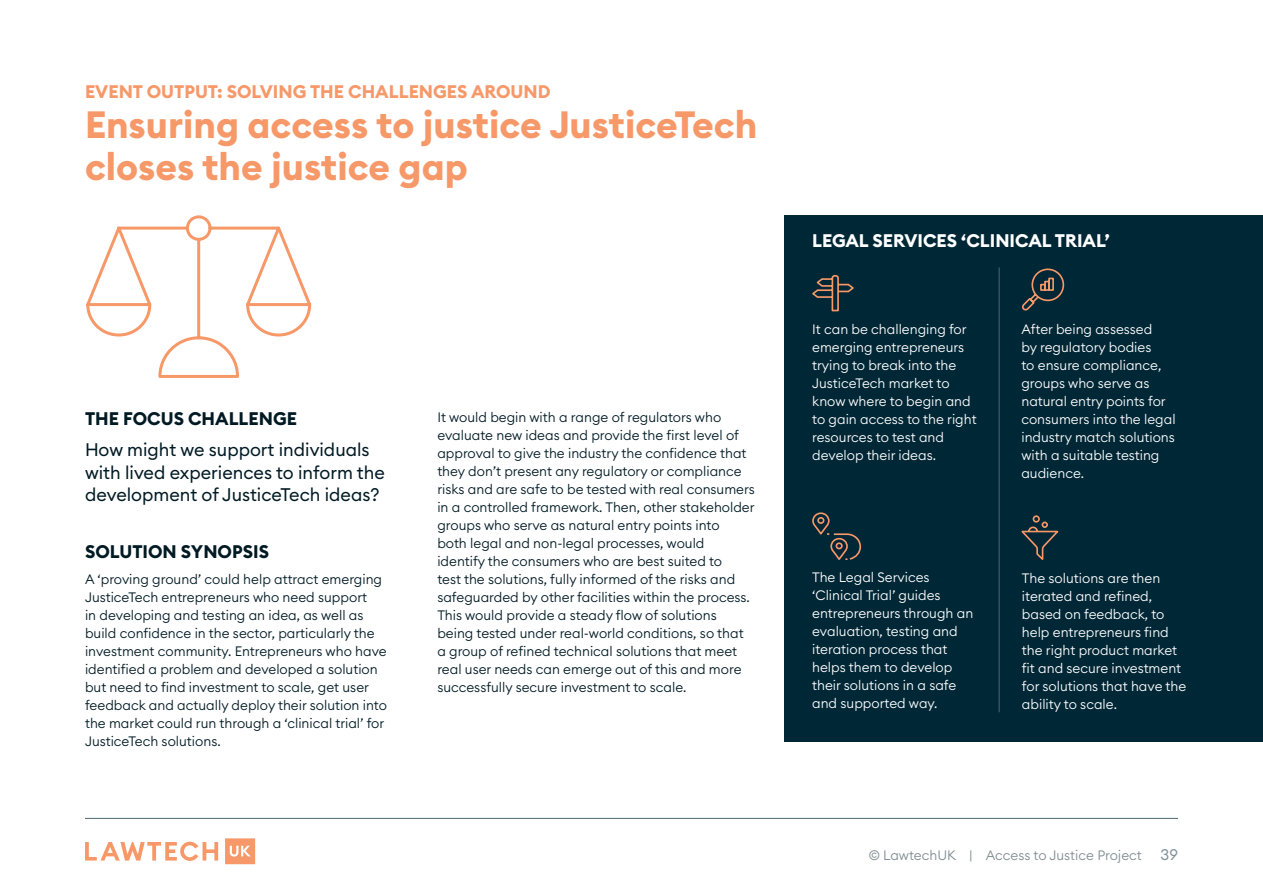
<style>
.page{position:relative;width:1263px;height:893px;background:#fff}
.page>*{position:absolute;margin:0;border:0;box-sizing:border-box;transform-origin:0 0}
.t1{font:700 37.5px/42px "Euclid Circular B";color:#f79869}
.t2{font:18px/22.5px "Euclid Circular B";color:#001a24}
.t3{font:700 18px "Euclid Circular B";color:#f79869}
.t4{font:700 18px "Euclid Circular B";color:#001a24}
.t5{font:700 18px "Euclid Circular B";color:#fff}
.t6{font:300 13.5px/18px "Euclid Circular B";color:#001a24}
.t7{font:300 13.5px/18px "Euclid Circular B";color:#fff}
.t8{font:300 13.5px "Euclid Circular B";color:#808d92}
.s1{font-weight:400;font-size:15.15px;color:#80939b}
</style>
<div class="page">
<hr style="left:85px;top:818px;width:1093px;height:1px;background:#4d6872">
<svg style="left:225px;top:838px;width:30px;height:26px"></svg>
<svg style="left:85px;top:842px;width:133px;height:19px"></svg>
<div style="left:784px;top:215px;width:479px;height:526px;background:#002736"></div>
<hr style="left:999px;top:267px;width:1px;height:445px;background:#4d6872">
<svg style="left:86px;top:215px;width:226px;height:163px"></svg>
<svg style="left:812px;top:275px;width:42px;height:37px"></svg>
<svg style="left:812px;top:512px;width:50px;height:48px"></svg>
<svg style="left:1022px;top:268px;width:43px;height:43px"></svg>
<svg style="left:1021px;top:515px;width:38px;height:45px"></svg>
<h2 class="t3" style="left:85px;top:80px;width:467px">EVENT OUTPUT: SOLVING THE CHALLENGES AROUND</h2>
<h1 class="t1" style="left:85px;top:104px;width:674px">Ensuring access to justice JusticeTech closes the justice gap</h1>
<h2 class="t4" style="left:85px;top:407px;width:214px">THE FOCUS CHALLENGE</h2>
<h2 class="t2" style="left:85px;top:439px;width:301px">How might we support individuals with lived experiences to inform the development of JusticeTech ideas?</h2>
<h2 class="t4" style="left:85px;top:540px;width:186px">SOLUTION SYNOPSIS</h2>
<p class="t6" style="left:85px;top:570px;width:303px">A ‘proving ground’ could help attract emerging JusticeTech entrepreneurs who need support<br>in developing and testing an idea, as well as build confidence in the sector, particularly the investment community. Entrepreneurs who have identified a problem and developed a solution but need to find investment to scale, get user feedback and actually deploy their solution into the market could run through a ‘clinical trial’ for JusticeTech solutions.</p>
<p class="t6" style="left:437px;top:408px;width:319px">It would begin with a range of regulators who evaluate new ideas and provide the first level of approval to give the industry the confidence that they don’t present any regulatory or compliance risks and are safe to be tested with real consumers in a controlled framework. Then, other stakeholder groups who serve as natural entry points into<br>both legal and non-legal processes, would identify the consumers who are best suited to<br>test the solutions, fully informed of the risks and safeguarded by other facilities within the process.<br>This would provide a steady flow of solutions being tested under real-world conditions, so that a group of refined technical solutions that meet real user needs can emerge out of this and more successfully secure investment to scale.</p>
<h2 class="t5" style="left:812px;top:229px;width:299px">LEGAL SERVICES ‘CLINICAL TRIAL’</h2>
<p class="t7" style="left:812px;top:320px;width:166px">It can be challenging for emerging entrepreneurs trying to break into the<br>JusticeTech market to know where to begin and to gain access to the right resources to test and develop their ideas.</p>
<p class="t7" style="left:1021px;top:320px;width:156px">After being assessed<br>by regulatory bodies<br>to ensure compliance, groups who serve as natural entry points for consumers into the legal industry match solutions with a suitable testing audience.</p>
<p class="t7" style="left:812px;top:568px;width:163px">The Legal Services ‘Clinical Trial’ guides entrepreneurs through an evaluation, testing and iteration process that helps them to develop their solutions in a safe and supported way.</p>
<p class="t7" style="left:1022px;top:569px;width:166px">The solutions are then iterated and refined, based on feedback, to help entrepreneurs find the right product market fit and secure investment for solutions that have the ability to scale.</p>
<p class="t8" style="left:869px;top:847px;width:311px">© LawtechUK | Access to Justice Project <span class="s1">39</span></p>
</div>
